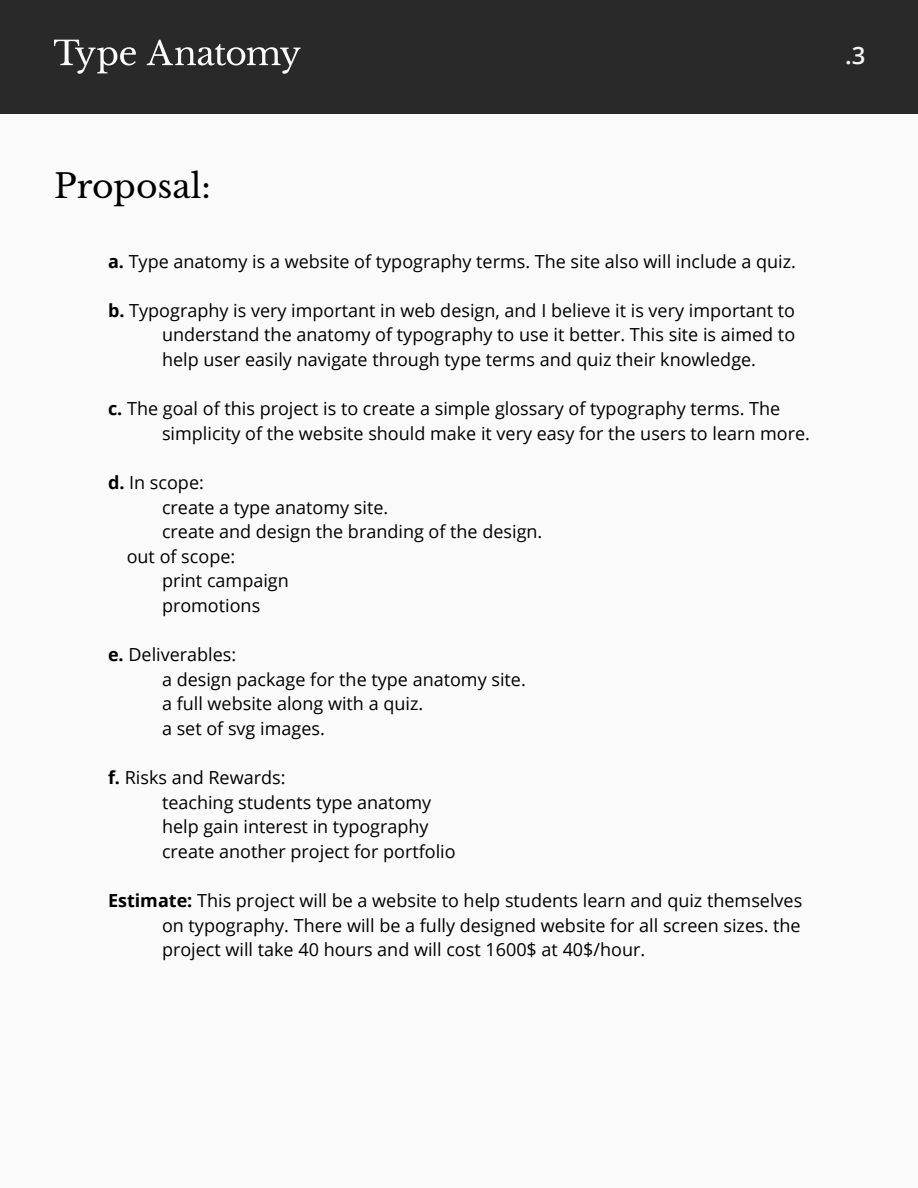
<style>
.page{position:relative;width:918px;height:1188px;background:#fafafa}
.page>*{position:absolute;margin:0;border:0;box-sizing:border-box;transform-origin:0 0}
.t1{font:33px "Libre Baskerville";color:#000}
.t2{font:600 24px "Open Sans";color:#f4f4f4}
.t3{font:18px/24.6px "Open Sans";color:#000}
.s1{font-weight:700}
</style>
<div class="page">
<div style="left:0;top:0;width:918px;height:113px;background:#292929"></div>
<svg style="left:54px;top:40px;width:82px;height:34px"></svg>
<svg style="left:147px;top:40px;width:154px;height:34px"></svg>
<h2 class="t2" style="left:845px;top:39px;width:22px">.3</h2>
<h1 class="t1" style="left:54px;top:166px;width:159px">Proposal:</h1>
<p class="t3" style="left:108px;top:248px;width:690px"><span class="s1">a.</span> Type anatomy is a website of typography terms. The site also will include a quiz.</p>
<p class="t3" style="left:162px;top:297px;width:635px;text-align:justify;text-indent:-54px"><span class="s1">b.</span> Typography is very important in web design, and I believe it is very important to understand the anatomy of typography to use it better. This site is aimed to help user easily navigate through type terms and quiz their knowledge.</p>
<p class="t3" style="left:162px;top:396px;width:650px;text-indent:-54px"><span class="s1">c.</span> The goal of this project is to create a simple glossary of typography terms. The simplicity of the website should make it very easy for the users to learn more.</p>
<p class="t3" style="left:108px;top:470px;width:97px"><span class="s1">d.</span> In scope:</p>
<p class="t3" style="left:162px;top:494px;width:228px">create a type anatomy site.</p>
<p class="t3" style="left:162px;top:519px;width:382px">create and design the branding of the design.</p>
<p class="t3" style="left:127px;top:543px;width:110px">out of scope:</p>
<p class="t3" style="left:162px;top:568px;width:128px">print campaign</p>
<p class="t3" style="left:162px;top:593px;width:100px">promotions</p>
<p class="t3" style="left:162px;top:642px;width:365px;text-indent:-54px"><span class="s1">e.</span> Deliverables:<br>a design package for the type anatomy site. a full website along with a quiz.<br>a set of svg images.</p>
<p class="t3" style="left:162px;top:765px;width:295px;text-indent:-54px"><span class="s1">f.</span> Risks and Rewards:<br>teaching students type anatomy help gain interest in typography create another project for portfolio</p>
<p class="t3" style="left:162px;top:888px;width:642px;text-align:justify;text-indent:-54px"><span class="s1">Estimate:</span> This project will be a website to help students learn and quiz themselves on typography. There will be a fully designed website for all screen sizes. the project will take 40 hours and will cost 1600$ at 40$/hour.</p>
</div>
